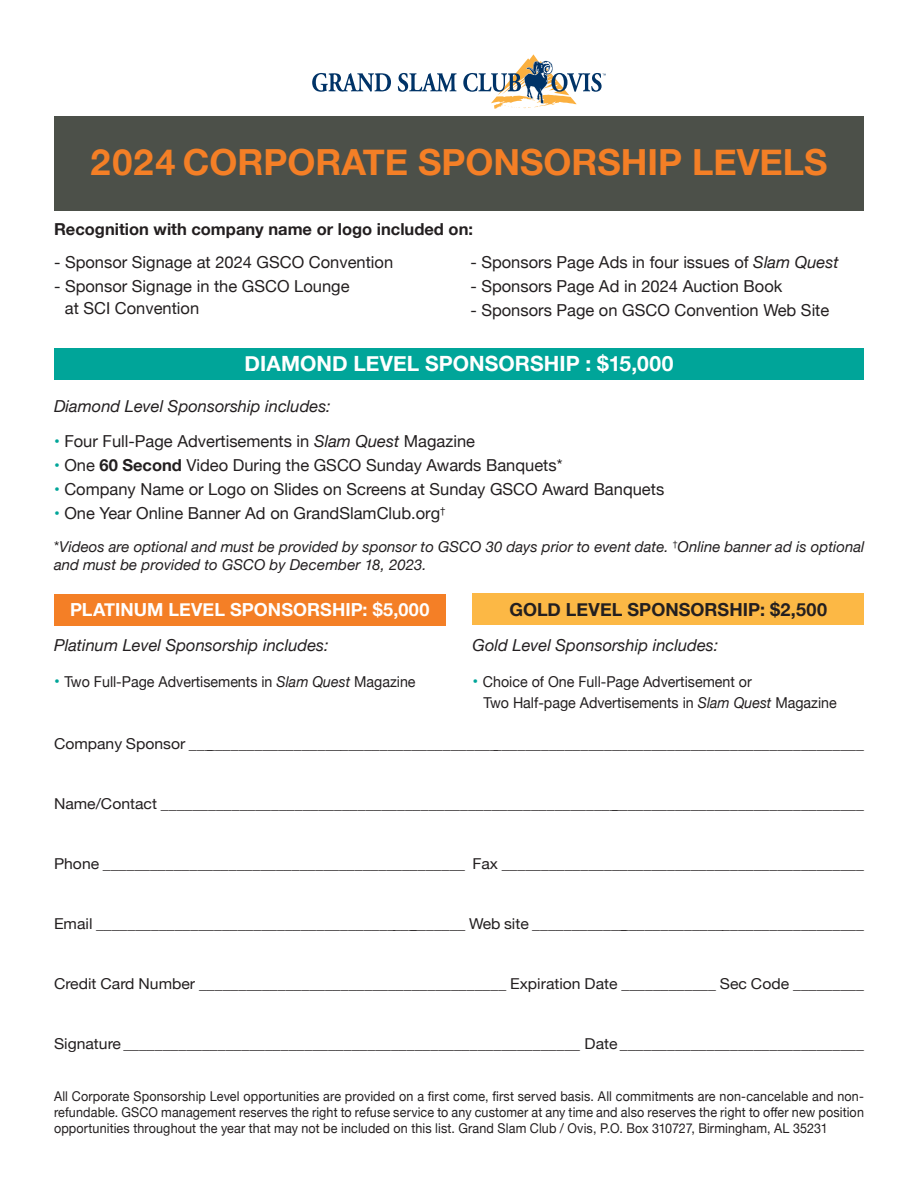
<style>
.page{position:relative;width:918px;height:1188px;background:#fff}
.page>*{position:absolute;margin:0;border:0;box-sizing:border-box;transform-origin:0 0}
.t1{font:700 36px "Helvetica Neue";color:#f47f26}
.t2{font:700 21px "Helvetica Neue";color:#fff}
.t3{font:700 18px "Helvetica Neue";letter-spacing:.005em;color:#fff}
.t4{font:700 18px "Helvetica Neue";letter-spacing:.005em;color:#231f20}
.t5{font:16.5px "Helvetica Neue";color:#231f20}
.t6{font:italic 16.5px "Helvetica Neue";color:#231f20}
.t7{font:700 16.5px "Helvetica Neue";color:#231f20}
.t8{font:15px "Helvetica Neue";color:#231f20;scale:1.05 1}
.t9{font:italic 15px/18px "Helvetica Neue";color:#231f20}
.t10{font:15px "Helvetica Neue";color:#231f20;scale:.95 1}
.t11{font:13.5px/16.2px "Helvetica Neue";letter-spacing:.01em;color:#231f20;text-align:justify;scale:.93 1}
.s1{font-style:italic}
.s2{font-weight:700;color:#00a599}
.s3{font-weight:700}
.s4{font-style:normal}
.s5{font-weight:700;font-size:16.5px;color:#00a599}
</style>
<div class="page">
<div style="left:54px;top:594px;width:392px;height:31px;background:#f47f26"></div>
<div style="left:54px;top:117px;width:810px;height:94px;background:#4c5049"></div>
<svg style="left:312px;top:73px;width:79px;height:19px"></svg>
<svg style="left:398px;top:73px;width:59px;height:19px"></svg>
<svg style="left:463px;top:54px;width:143px;height:55px"></svg>
<div style="left:54px;top:348px;width:810px;height:31px;background:#00a599"></div>
<div style="left:472px;top:594px;width:392px;height:31px;background:#fcb845"></div>
<p class="t1" style="left:90px;top:134px;width:739px">2024 CORPORATE SPONSORSHIP LEVELS</p>
<p class="t7" style="left:54px;top:217px;width:421px">Recognition with company name or logo included on:</p>
<p class="t5" style="left:54px;top:250px;width:341px">- Sponsor Signage at 2024 GSCO Convention</p>
<p class="t5" style="left:54px;top:274px;width:297px">- Sponsor Signage in the GSCO Lounge</p>
<p class="t5" style="left:65px;top:297px;width:136px">at SCI Convention</p>
<p class="t5" style="left:470px;top:250px;width:370px">- Sponsors Page Ads in four issues of <span class="s1">Slam Quest</span></p>
<p class="t5" style="left:470px;top:274px;width:314px">- Sponsors Page Ad in 2024 Auction Book</p>
<p class="t5" style="left:470px;top:298px;width:361px">- Sponsors Page on GSCO Convention Web Site</p>
<p class="t2" style="left:245px;top:348px;width:430px">DIAMOND LEVEL SPONSORSHIP : $15,000</p>
<p class="t6" style="left:54px;top:394px;width:278px">Diamond Level Sponsorship includes:</p>
<p class="t5" style="left:54px;top:429px;width:423px"><span class="s2">•</span> Four Full-Page Advertisements in <span class="s1">Slam Quest</span> Magazine</p>
<p class="t5" style="left:54px;top:453px;width:510px"><span class="s2">•</span> One <span class="s3">60 Second</span> Video During the GSCO Sunday Awards Banquets*</p>
<p class="t5" style="left:54px;top:477px;width:612px"><span class="s2">•</span> Company Name or Logo on Slides on Screens at Sunday GSCO Award Banquets</p>
<p class="t5" style="left:54px;top:501px;width:393px"><span class="s2">•</span> One Year Online Banner Ad on GrandSlamClub.org<sup>†</sup></p>
<p class="t9" style="left:54px;top:538px;width:812px"><span class="s4">*</span>Videos are optional and must be provided by sponsor to GSCO 30 days prior to event date. <sup>†</sup>Online banner ad is optional and must be provided to GSCO by December 18, 2023.</p>
<p class="t3" style="left:70px;top:595px;width:361px">PLATINUM LEVEL SPONSORSHIP: $5,000</p>
<p class="t6" style="left:54px;top:633px;width:276px">Platinum Level Sponsorship includes:</p>
<p class="t10" style="left:54px;top:671px;width:382px"><span class="s5">•</span> Two Full-Page Advertisements in <span class="s1">Slam Quest</span> Magazine</p>
<p class="t4" style="left:509px;top:595px;width:319px">GOLD LEVEL SPONSORSHIP: $2,500</p>
<p class="t6" style="left:472px;top:634px;width:247px">Gold Level Sponsorship includes:</p>
<p class="t10" style="left:472px;top:671px;width:296px"><span class="s5">•</span> Choice of One Full-Page Advertisement or</p>
<p class="t10" style="left:484px;top:692px;width:373px">Two Half-page Advertisements in <span class="s1">Slam Quest</span> Magazine</p>
<p class="t8" style="left:54px;top:733px;width:773px">Company Sponsor _______________________________________________________________________________________</p>
<p class="t8" style="left:54px;top:793px;width:773px">Name/Contact __________________________________________________________________________________________</p>
<p class="t8" style="left:54px;top:853px;width:773px">Phone ______________________________________________ Fax ______________________________________________</p>
<p class="t8" style="left:54px;top:913px;width:773px">Email ________________________________________________ Web site ___________________________________________</p>
<p class="t8" style="left:54px;top:973px;width:773px">Credit Card Number _______________________________________ Expiration Date ____________ Sec Code _________</p>
<p class="t8" style="left:54px;top:1033px;width:773px">Signature __________________________________________________________ Date _______________________________</p>
<p class="t11" style="left:54px;top:1089px;width:872px">All Corporate Sponsorship Level opportunities are provided on a first come, first served basis. All commitments are non-cancelable and non&shy;refundable. GSCO management reserves the right to refuse service to any customer at any time and also reserves the right to offer new position opportunities throughout the year that may not be included on this list. Grand Slam Club / Ovis, P.O. Box 310727, Birmingham, AL 35231</p>
</div>
